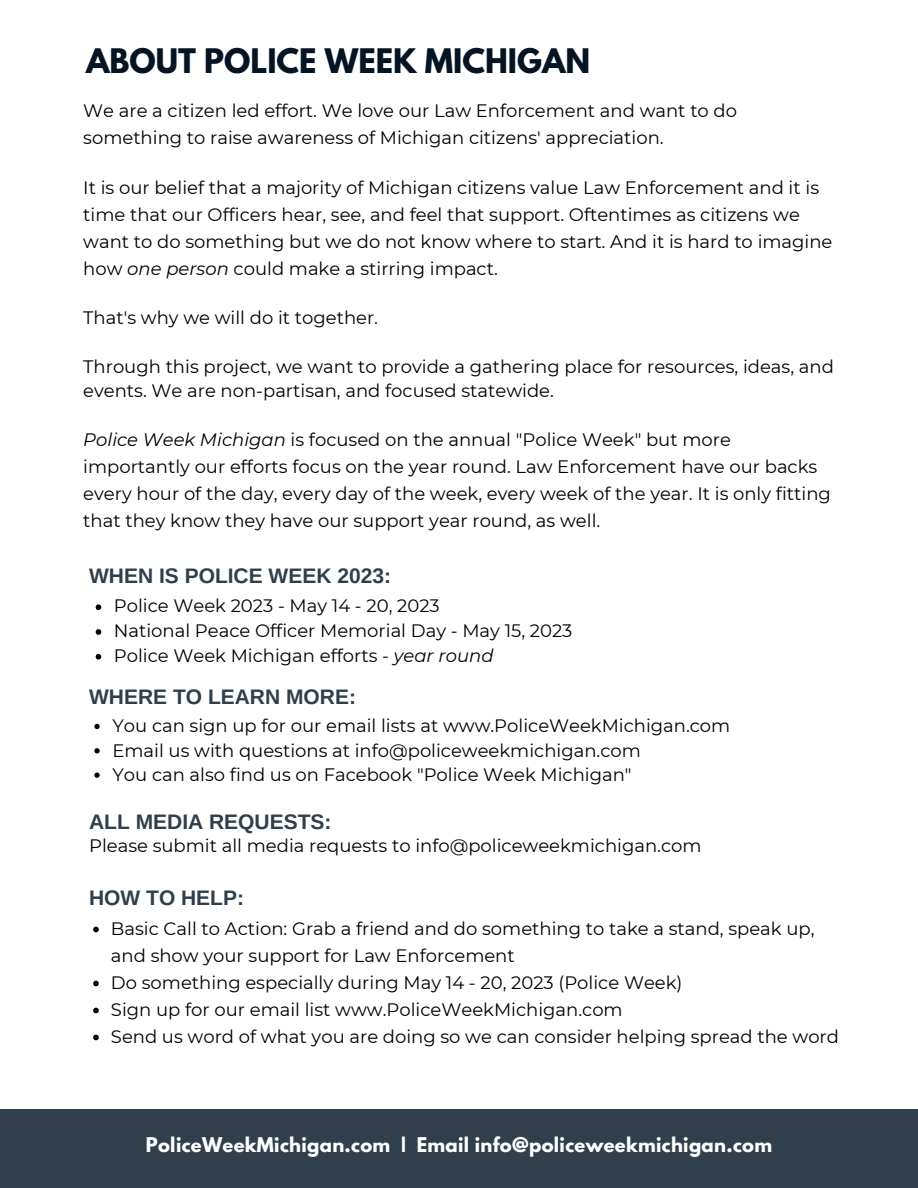
<style>
.page{position:relative;width:918px;height:1188px;background:#fff}
.page>*{position:absolute;margin:0;border:0;box-sizing:border-box;transform-origin:0 0}
.t1{font:700 30px "League Spartan";color:#041423}
.t2{font:700 21px "Arimo";color:#303f4b}
.t3{font:18px/27px "Montserrat";color:#000}
.t4{font:700 18px "League Spartan";letter-spacing:.02em;color:#fff}
.s1{font-style:italic}
</style>
<div class="page">
<div style="left:0;top:1109px;width:918px;height:79px;background:#303f4b"></div>
<svg style="left:94px;top:724px;width:6px;height:5px"></svg>
<svg style="left:94px;top:748px;width:6px;height:5px"></svg>
<svg style="left:94px;top:773px;width:6px;height:5px"></svg>
<svg style="left:93px;top:927px;width:6px;height:5px"></svg>
<svg style="left:93px;top:981px;width:6px;height:5px"></svg>
<svg style="left:93px;top:1008px;width:6px;height:5px"></svg>
<svg style="left:93px;top:1035px;width:6px;height:5px"></svg>
<svg style="left:96px;top:604px;width:5px;height:6px"></svg>
<svg style="left:96px;top:629px;width:5px;height:6px"></svg>
<svg style="left:96px;top:654px;width:5px;height:6px"></svg>
<h1 class="t1" style="left:86px;top:46px;width:506px">ABOUT POLICE WEEK MICHIGAN</h1>
<p class="t3" style="left:83px;top:97px;width:655px">We are a citizen led effort. We love our Law Enforcement and want to do something to raise awareness of Michigan citizens' appreciation.</p>
<p class="t3" style="left:83px;top:174px;width:751px">It is our belief that a majority of Michigan citizens value Law Enforcement and it is time that our Officers hear, see, and feel that support. Oftentimes as citizens we want to do something but we do not know where to start. And it is hard to imagine how <span class="s1">one person</span> could make a stirring impact.</p>
<p class="t3" style="left:83px;top:304px;width:296px">That's why we will do it together.</p>
<p class="t3" style="left:83px;top:354px;width:752px;line-height:24.8px">Through this project, we want to provide a gathering place for resources, ideas, and events. We are non-partisan, and focused statewide.</p>
<p class="t3" style="left:83px;top:426px;width:749px"><span class="s1">Police Week Michigan</span> is focused on the annual "Police Week" but more importantly our efforts focus on the year round. Law Enforcement have our backs every hour of the day, every day of the week, every week of the year. It is only fitting that they know they have our support year round, as well.</p>
<p class="t2" style="left:89px;top:564px;width:304px">WHEN IS POLICE WEEK 2023:</p>
<p class="t3" style="left:114px;top:593px;width:460px;line-height:24.8px">Police Week 2023 - May 14 - 20, 2023<br>National Peace Officer Memorial Day - May 15, 2023<br>Police Week Michigan efforts - <span class="s1">year round</span></p>
<p class="t2" style="left:89px;top:685px;width:268px">WHERE TO LEARN MORE:</p>
<p class="t3" style="left:112px;top:714px;width:619px;line-height:24.3px">You can sign up for our email lists at www.PoliceWeekMichigan.com<br>Email us with questions at info@policeweekmichigan.com<br>You can also find us on Facebook "Police Week Michigan"</p>
<p class="t2" style="left:89px;top:810px;width:244px">ALL MEDIA REQUESTS:</p>
<p class="t3" style="left:89px;top:832px;width:614px">Please submit all media requests to info@policeweekmichigan.com</p>
<p class="t2" style="left:89px;top:886px;width:157px">HOW TO HELP:</p>
<p class="t3" style="left:111px;top:915px;width:730px">Basic Call to Action: Grab a friend and do something to take a stand, speak up, and show your support for Law Enforcement<br>Do something especially during May 14 - 20, 2023 (Police Week)<br>Sign up for our email list www.PoliceWeekMichigan.com<br>Send us word of what you are doing so we can consider helping spread the word</p>
<p class="t4" style="left:146px;top:1136px;width:628px">PoliceWeekMichigan.com | Email info@policeweekmichigan.com</p>
</div>
